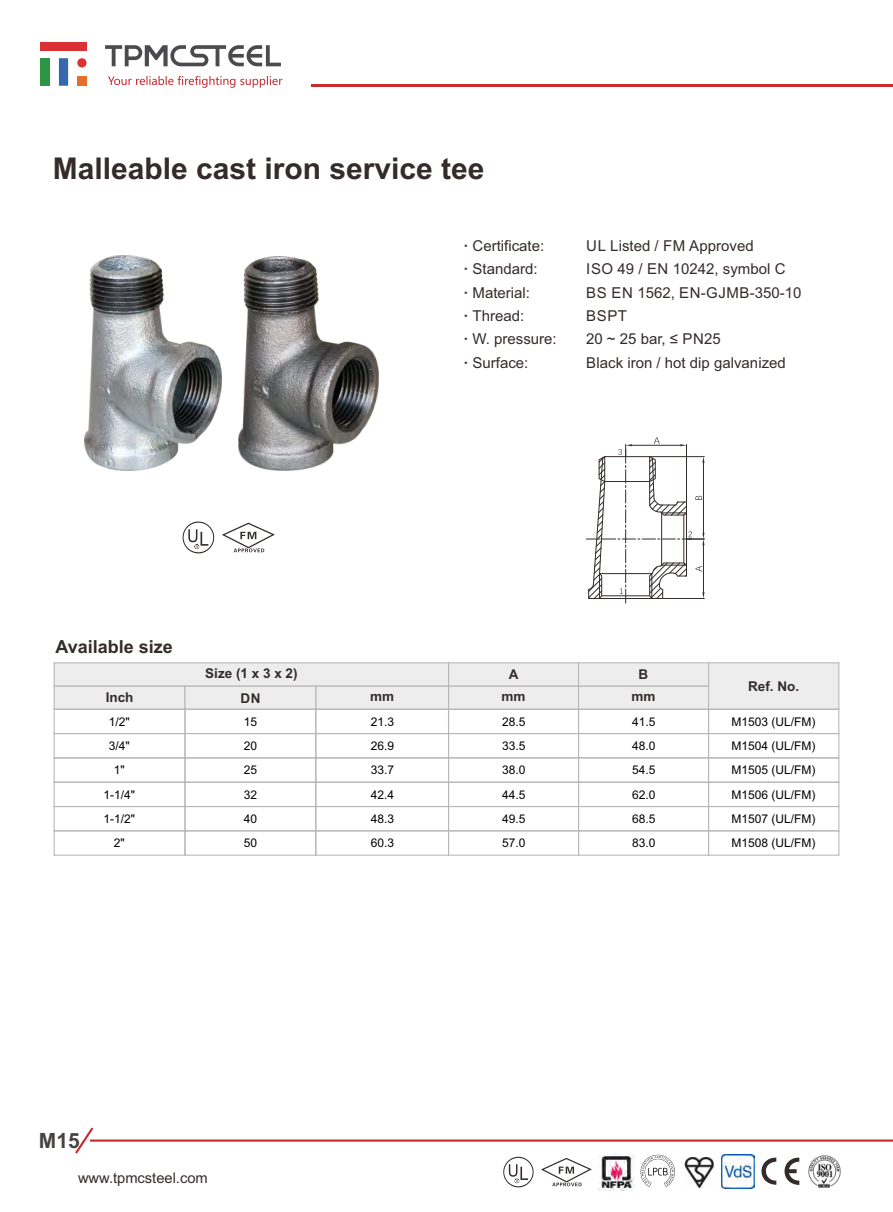
<style>
.page{position:relative;width:893px;height:1212px;background:#fff}
.page>*{position:absolute;margin:0;border:0;box-sizing:border-box;transform-origin:0 0}
.t1{font:700 30px "Arial";color:#332c2b}
.t2{font:700 21px "Arial";color:#464443}
.t3{font:700 18px "Arial";color:#332c2b}
.t4{font:15px/23.4px "Arial";color:#332c2b}
.t5{font:14.7px "Arial";color:#332c2b}
.t6{font:700 13.5px/21.9px "Arial";color:#332c2b;text-align:center}
.t7{font:12px/24.5px "Arial";color:#000;text-align:justify}
.s1{font-weight:700}
</style>
<div class="page">
<hr style="left:90px;top:1139px;width:803px;height:2px;background:#ca2a2e">
<svg style="left:75px;top:1127px;width:20px;height:27px"></svg>
<hr style="left:311px;top:85px;width:582px;height:2px;background:#ca2a2e">
<div style="left:41px;top:42px;width:46px;height:8px;background:#dc3134"></div>
<div style="left:59px;top:58px;width:9px;height:28px;background:#3767ae"></div>
<div style="left:77px;top:76px;width:10px;height:10px;background:#e47029"></div>
<div style="left:41px;top:58px;width:9px;height:28px;background:#2d9644"></div>
<div style="left:77px;top:58px;width:10px;height:9px;background:#dc3134;border-radius:50%"></div>
<svg style="left:105px;top:45px;width:176px;height:21px"></svg>
<svg style="left:108px;top:76px;width:174px;height:12px"></svg>
<svg style="left:761px;top:1157px;width:38px;height:28px"></svg>
<img style="left:598px;top:1154px;width:36px;height:36px">
<img style="left:684px;top:1157px;width:30px;height:30px">
<svg style="left:640px;top:1155px;width:35px;height:32px"></svg>
<img style="left:721px;top:1154px;width:34px;height:34px">
<img style="left:808px;top:1155px;width:33px;height:33px">
<svg style="left:541px;top:1158px;width:51px;height:28px"></svg>
<svg style="left:503px;top:1157px;width:31px;height:30px"></svg>
<svg style="left:222px;top:523px;width:53px;height:29px"></svg>
<svg style="left:183px;top:521px;width:31px;height:32px"></svg>
<svg style="left:54px;top:662px;width:785px;height:194px"></svg>
<svg style="left:586px;top:437px;width:118px;height:166px"></svg>
<img style="left:239px;top:257px;width:139px;height:214px">
<img style="left:84px;top:256px;width:137px;height:215px">
<h1 class="t1" style="left:53px;top:157px;width:433px">Malleable cast iron service tee</h1>
<p class="t4" style="left:463px;top:235px;width:95px"><span class="s1">·</span> Certificate:<br><span class="s1">·</span> Standard:<br><span class="s1">·</span> Material:<br><span class="s1">·</span> Thread:<br><span class="s1">·</span> W. pressure: <span class="s1">·</span> Surface:</p>
<p class="t4" style="left:586px;top:235px;width:217px">UL Listed / FM Approved<br>ISO 49 / EN 10242, symbol C<br>BS EN 1562, EN-GJMB-350-10<br>BSPT<br>20 ~ 25 bar, ≤ PN25<br>Black iron / hot dip galvanized</p>
<h3 class="t3" style="left:55px;top:640px;width:119px">Available size</h3>
<p class="t6" style="left:205px;top:663px;width:94px">Size (1 x 3 x 2)</p>
<p class="t6" style="left:106px;top:688px;width:29px">Inch</p>
<p class="t6" style="left:241px;top:688px;width:21px">DN</p>
<p class="t6" style="left:370px;top:687px;width:26px">mm</p>
<p class="t6" style="left:502px;top:665px;width:26px">A mm</p>
<p class="t6" style="left:632px;top:665px;width:26px">B mm</p>
<p class="t6" style="left:748px;top:676px;width:53px">Ref. No.</p>
<p class="t7" style="left:103px;top:710px;width:33px;text-align:center">1/2"<br>3/4"<br>1"<br>1-1/4"<br>1-1/2"<br>2"</p>
<p class="t7" style="left:371px;top:710px;width:25px">21.3<br>26.9<br>33.7<br>42.4<br>48.3<br>60.3</p>
<p class="t7" style="left:244px;top:710px;width:15px">15<br>20<br>25<br>32<br>40<br>50</p>
<p class="t7" style="left:731px;top:710px;width:86px">M1503 (UL/FM)<br>M1504 (UL/FM)<br>M1505 (UL/FM)<br>M1506 (UL/FM)<br>M1507 (UL/FM)<br>M1508 (UL/FM)</p>
<p class="t7" style="left:502px;top:710px;width:25px">28.5<br>33.5<br>38.0<br>44.5<br>49.5<br>57.0</p>
<p class="t7" style="left:632px;top:710px;width:25px">41.5<br>48.0<br>54.5<br>62.0<br>68.5<br>83.0</p>
<h2 class="t2" style="left:39px;top:1133px;width:42px">M15</h2>
<p class="t5" style="left:78px;top:1172px;width:131px">www.tpmcsteel.com</p>
</div>
